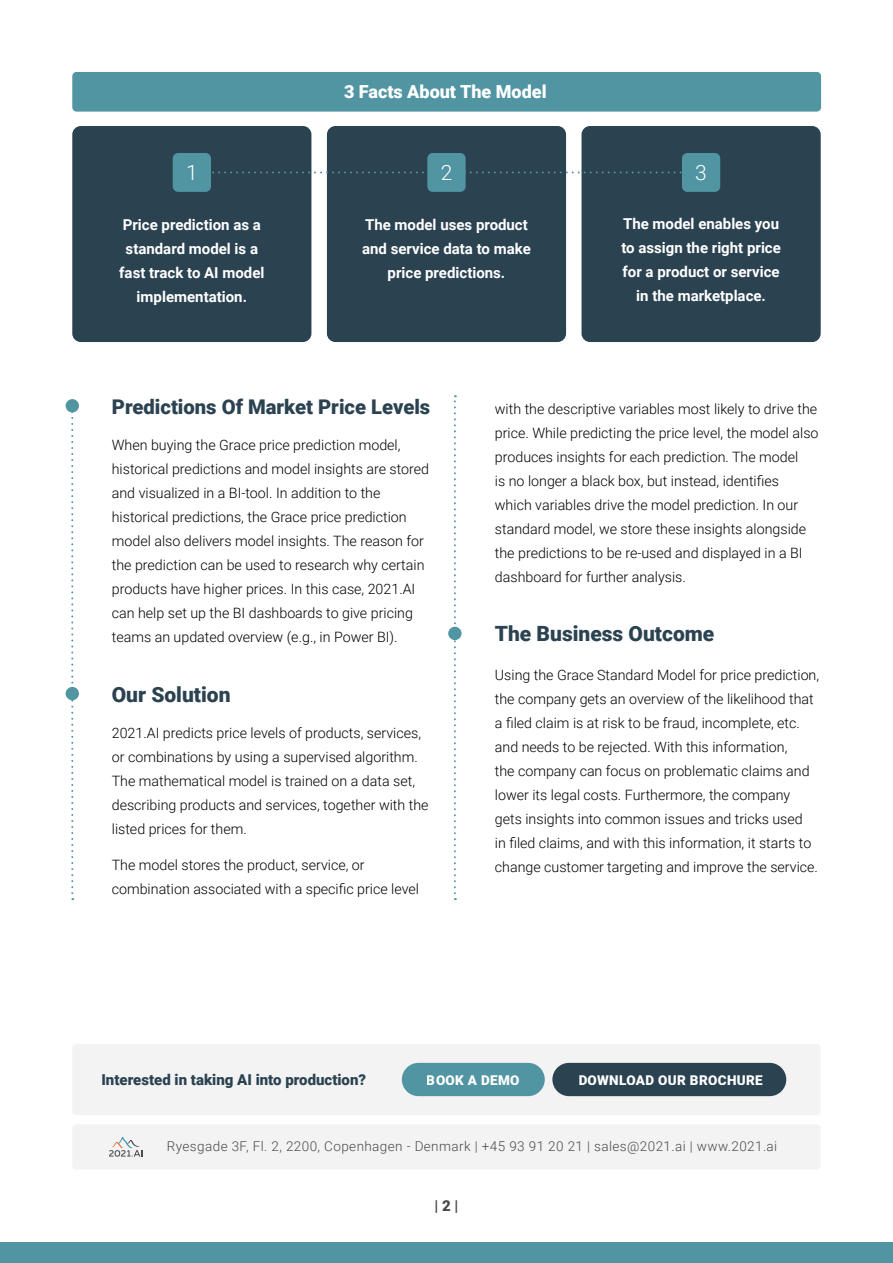
<style>
.page{position:relative;width:893px;height:1263px;background:#fff}
.page>*{position:absolute;margin:0;border:0;box-sizing:border-box;transform-origin:0 0}
.t1{font:900 21px "Roboto";color:#2b4251}
.t2{font:300 21px "Roboto";color:#fff}
.t3{font:900 20.25px "Roboto";color:#2b4251}
.t4{font:900 18px "Roboto";color:#fff}
.t5{font:700 15px/24px "Roboto";color:#fff;text-align:center}
.t6{font:900 15px "Roboto";color:#2b4251}
.t7{font:900 15px "Roboto";color:#494949}
.t8{font:300 14.25px/24px "Roboto";color:#000}
.t9{font:300 13.5px "Roboto";letter-spacing:.03em;color:#494949}
.t10{font:900 13.5px "Roboto";letter-spacing:.025em;color:#fff}
</style>
<div class="page">
<div style="left:327px;top:126px;width:239px;height:216px;background:#2b4251;border-radius:9px"></div>
<div style="left:581px;top:126px;width:240px;height:216px;background:#2b4251;border-radius:9px"></div>
<div style="left:72px;top:126px;width:239px;height:216px;background:#2b4251;border-radius:9px"></div>
<svg style="left:212px;top:171px;width:470px;height:2px"></svg>
<div style="left:173px;top:153px;width:38px;height:39px;background:#5195a3;border-radius:5px"></div>
<div style="left:427px;top:153px;width:39px;height:39px;background:#5195a3;border-radius:5px"></div>
<div style="left:682px;top:153px;width:38px;height:39px;background:#5195a3;border-radius:5px"></div>
<svg style="left:454px;top:395px;width:2px;height:505px"></svg>
<svg style="left:71px;top:412px;width:2px;height:488px"></svg>
<div style="left:448px;top:627px;width:14px;height:13px;background:#5195a3;border-radius:50%"></div>
<div style="left:66px;top:687px;width:13px;height:13px;background:#5195a3;border-radius:50%"></div>
<div style="left:66px;top:399px;width:13px;height:13px;background:#5195a3;border-radius:50%"></div>
<div style="left:0;top:1242px;width:893px;height:21px;background:#5195a3"></div>
<div style="left:72px;top:72px;width:749px;height:40px;background:#5195a3;border-radius:4px"></div>
<div style="left:72px;top:1044px;width:749px;height:71px;background:#f3f3f3;border-radius:4px"></div>
<div style="left:72px;top:1124px;width:749px;height:45px;background:#f3f3f3;border-radius:4px"></div>
<div style="left:402px;top:1063px;width:143px;height:33px;background:#5195a3;border-radius:17px"></div>
<div style="left:552px;top:1063px;width:234px;height:33px;background:#2b4251;border-radius:17px"></div>
<svg style="left:109px;top:1137px;width:33px;height:20px"></svg>
<p class="t4" style="left:344px;top:78px;width:204px">3 Facts About The Model</p>
<h1 class="t2" style="left:186px;top:158px;width:13px">1</h1>
<h1 class="t2" style="left:441px;top:158px;width:13px">2</h1>
<h1 class="t2" style="left:695px;top:158px;width:13px">3</h1>
<p class="t5" style="left:119px;top:212px;width:147px">Price prediction as a standard model is a fast track to AI model implementation.</p>
<p class="t5" style="left:362px;top:212px;width:170px">The model uses product and service data to make price predictions.</p>
<p class="t5" style="left:621px;top:211px;width:161px">The model enables you to assign the right price for a product or service in the marketplace.</p>
<h2 class="t3" style="left:112px;top:393px;width:320px">Predictions Of Market Price Levels</h2>
<p class="t8" style="left:112px;top:432px;width:319px">When buying the Grace price prediction model, historical predictions and model insights are stored and visualized in a BI-tool. In addition to the historical predictions, the Grace price prediction model also delivers model insights. The reason for the prediction can be used to research why certain products have higher prices. In this case, 2021.AI can help set up the BI dashboards to give pricing teams an updated overview (e.g., in Power BI).</p>
<h1 class="t1" style="left:112px;top:680px;width:120px">Our Solution</h1>
<p class="t8" style="left:112px;top:720px;width:318px">2021.AI predicts price levels of products, services, or combinations by using a supervised algorithm.<br>The mathematical model is trained on a data set, describing products and services, together with the listed prices for them.</p>
<p class="t8" style="left:112px;top:852px;width:309px">The model stores the product, service, or combination associated with a specific price level</p>
<p class="t8" style="left:495px;top:396px;width:325px">with the descriptive variables most likely to drive the price. While predicting the price level, the model also produces insights for each prediction. The model<br>is no longer a black box, but instead, identifies which variables drive the model prediction. In our standard model, we store these insights alongside the predictions to be re-used and displayed in a BI dashboard for further analysis.</p>
<h1 class="t1" style="left:495px;top:619px;width:221px">The Business Outcome</h1>
<p class="t8" style="left:495px;top:662px;width:326px">Using the Grace Standard Model for price prediction, the company gets an overview of the likelihood that a filed claim is at risk to be fraud, incomplete, etc. and needs to be rejected. With this information,<br>the company can focus on problematic claims and lower its legal costs. Furthermore, the company gets insights into common issues and tricks used<br>in filed claims, and with this information, it starts to change customer targeting and improve the service.</p>
<p class="t6" style="left:101px;top:1069px;width:266px">Interested in taking AI into production?</p>
<p class="t10" style="left:427px;top:1070px;width:94px">BOOK A DEMO</p>
<p class="t10" style="left:578px;top:1070px;width:186px">DOWNLOAD OUR BROCHURE</p>
<p class="t9" style="left:167px;top:1137px;width:612px">Ryesgade 3F, Fl. 2, 2200, Copenhagen - Denmark | +45 93 91 20 21 | sales@2021.ai | www.2021.ai</p>
<p class="t7" style="left:435px;top:1195px;width:25px">| 2 |</p>
</div>
